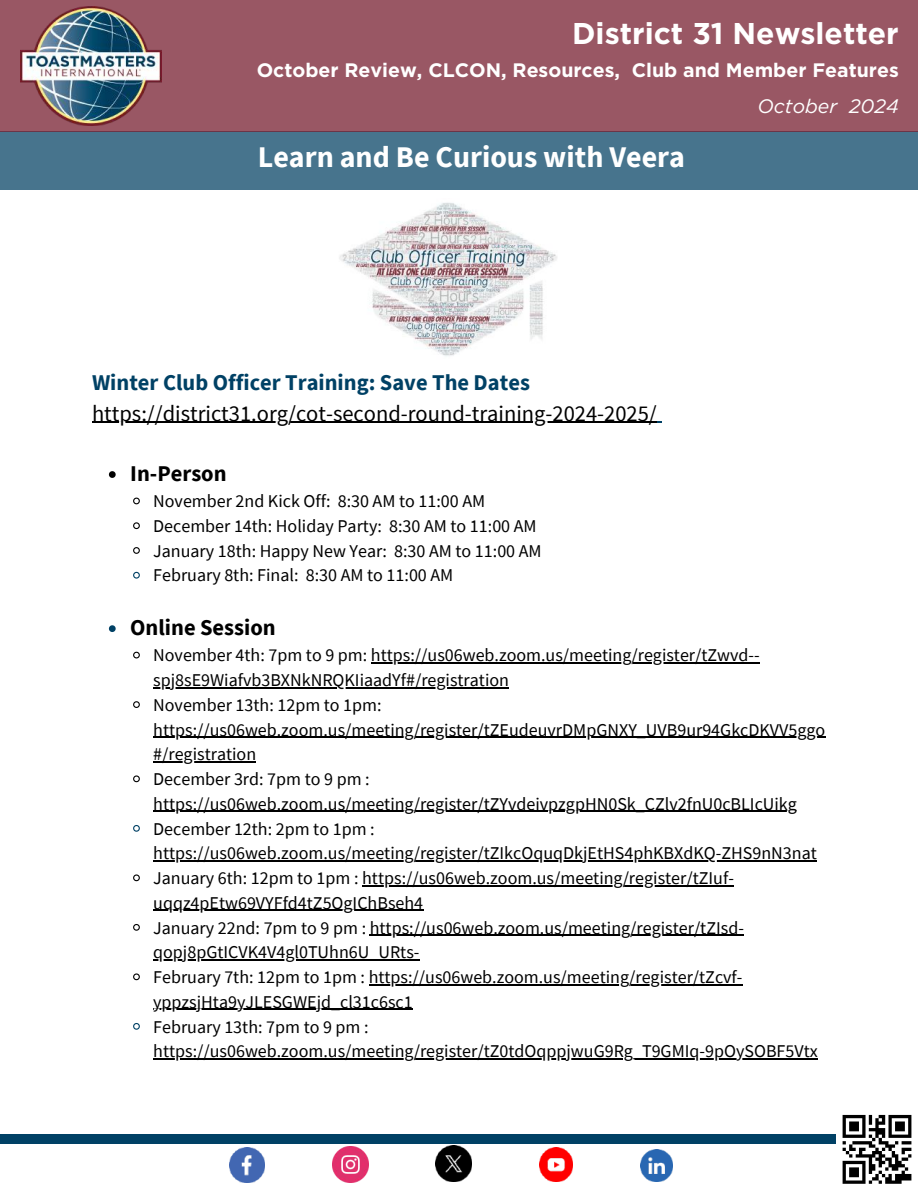
<style>
.page{position:relative;width:918px;height:1188px;background:#fff}
.page>*{position:absolute;margin:0;border:0;box-sizing:border-box;transform-origin:0 0}
.t1{font:700 30px "Source Sans Pro";color:#fff}
.t2{font:700 30px "Gotham";color:#fff}
.t3{font:22.5px "Source Sans Pro";color:#000}
.t4{font:700 22.5px "Source Sans Pro";color:#004165}
.t5{font:700 22.5px "Source Sans Pro";color:#000}
.t6{font:700 19.5px "Gotham";color:#fff}
.t7{font:italic 19.5px "Gotham";color:#fff}
.t8{font:18px/24.8px "Source Sans Pro";color:#000}
</style>
<div class="page">
<div style="left:0;top:1134px;width:918px;height:10px;background:#004165"></div>
<div style="left:836px;top:1108px;width:82px;height:80px;background:#fff"></div>
<svg style="left:843px;top:1115px;width:68px;height:69px"></svg>
<hr style="left:885px;top:1181px;width:17px;height:3px;background:#000">
<img style="left:230px;top:1148px;width:35px;height:34px">
<img style="left:332px;top:1147px;width:36px;height:36px">
<img style="left:435px;top:1145px;width:36px;height:36px">
<img style="left:539px;top:1148px;width:34px;height:34px">
<img style="left:640px;top:1149px;width:33px;height:33px">
<div style="left:0;top:132px;width:918px;height:58px;background:#47748d"></div>
<div style="left:0;top:0;width:918px;height:132px;background:#995764"></div>
<img style="left:20px;top:7px;width:142px;height:118px">
<hr style="left:92px;top:422px;width:565px;height:1px;background:#000">
<svg style="left:109px;top:471px;width:7px;height:7px"></svg>
<svg style="left:133px;top:497px;width:7px;height:8px"></svg>
<svg style="left:133px;top:522px;width:7px;height:8px"></svg>
<svg style="left:133px;top:547px;width:7px;height:7px"></svg>
<svg style="left:133px;top:571px;width:7px;height:8px"></svg>
<svg style="left:109px;top:625px;width:7px;height:7px"></svg>
<svg style="left:133px;top:651px;width:7px;height:8px"></svg>
<hr style="left:371px;top:662px;width:389px;height:2px;background:#000">
<hr style="left:153px;top:687px;width:356px;height:1px;background:#000">
<svg style="left:133px;top:701px;width:7px;height:7px"></svg>
<hr style="left:153px;top:737px;width:672px;height:1px;background:#000">
<hr style="left:153px;top:761px;width:103px;height:2px;background:#000">
<svg style="left:133px;top:775px;width:7px;height:8px"></svg>
<hr style="left:153px;top:811px;width:644px;height:1px;background:#000">
<svg style="left:133px;top:825px;width:7px;height:7px"></svg>
<hr style="left:153px;top:860px;width:664px;height:2px;background:#000">
<svg style="left:133px;top:874px;width:7px;height:8px"></svg>
<hr style="left:362px;top:885px;width:372px;height:1px;background:#000">
<hr style="left:153px;top:910px;width:270px;height:1px;background:#000">
<svg style="left:133px;top:924px;width:7px;height:7px"></svg>
<hr style="left:370px;top:935px;width:374px;height:1px;background:#000">
<hr style="left:153px;top:959px;width:267px;height:2px;background:#000">
<svg style="left:133px;top:973px;width:7px;height:8px"></svg>
<hr style="left:369px;top:984px;width:374px;height:1px;background:#000">
<hr style="left:153px;top:1009px;width:260px;height:1px;background:#000">
<svg style="left:133px;top:1023px;width:7px;height:7px"></svg>
<hr style="left:153px;top:1058px;width:665px;height:2px;background:#000">
<img style="left:339px;top:202px;width:218px;height:154px">
<h1 class="t2" style="left:572px;top:15px;width:328px">District 31 Newsletter</h1>
<p class="t6" style="left:257px;top:59px;width:644px">October Review, CLCON, Resources, Club and Member Features</p>
<h1 class="t1" style="left:258px;top:137px;width:429px">Learn and Be Curious with Veera</h1>
<p class="t7" style="left:758px;top:94px;width:143px">October 2024</p>
<p class="t4" style="left:92px;top:368px;width:439px">Winter Club Officer Training: Save The Dates</p>
<p class="t3" style="left:92px;top:398px;width:566px">https://district31.org/cot-second-round-training-2024-2025/</p>
<p class="t5" style="left:130px;top:459px;width:98px">In-Person</p>
<p class="t8" style="left:153px;top:488px;width:390px">November 2nd Kick Off: 8:30 AM to 11:00 AM December 14th: Holiday Party: 8:30 AM to 11:00 AM January 18th: Happy New Year: 8:30 AM to 11:00 AM February 8th: Final: 8:30 AM to 11:00 AM</p>
<p class="t5" style="left:130px;top:613px;width:147px">Online Session</p>
<p class="t8" style="left:153px;top:643px;width:674px">November 4th: 7pm to 9 pm: https://us06web.zoom.us/meeting/register/tZwvd-- spj8sE9Wiafvb3BXNkNRQKIiaadYf#/registration<br>November 13th: 12pm to 1pm: https://us06web.zoom.us/meeting/register/tZEudeuvrDMpGNXY_UVB9ur94GkcDKVV5ggo #/registration<br>December 3rd: 7pm to 9 pm : https://us06web.zoom.us/meeting/register/tZYvdeivpzgpHN0Sk_CZlv2fnU0cBLIcUikg December 12th: 2pm to 1pm : https://us06web.zoom.us/meeting/register/tZIkcOquqDkjEtHS4phKBXdKQ-ZHS9nN3nat January 6th: 12pm to 1pm : https://us06web.zoom.us/meeting/register/tZIuf&shy;uqqz4pEtw69VYFfd4tZ5OgIChBseh4<br>January 22nd: 7pm to 9 pm : https://us06web.zoom.us/meeting/register/tZIsd&shy;qopj8pGtICVK4V4gl0TUhn6U_URts-<br>February 7th: 12pm to 1pm : https://us06web.zoom.us/meeting/register/tZcvf&shy;yppzsjHta9yJLESGWEjd_cl31c6sc1<br>February 13th: 7pm to 9 pm : https://us06web.zoom.us/meeting/register/tZ0tdOqppjwuG9Rg_T9GMIq-9pOySOBF5Vtx</p>
</div>
